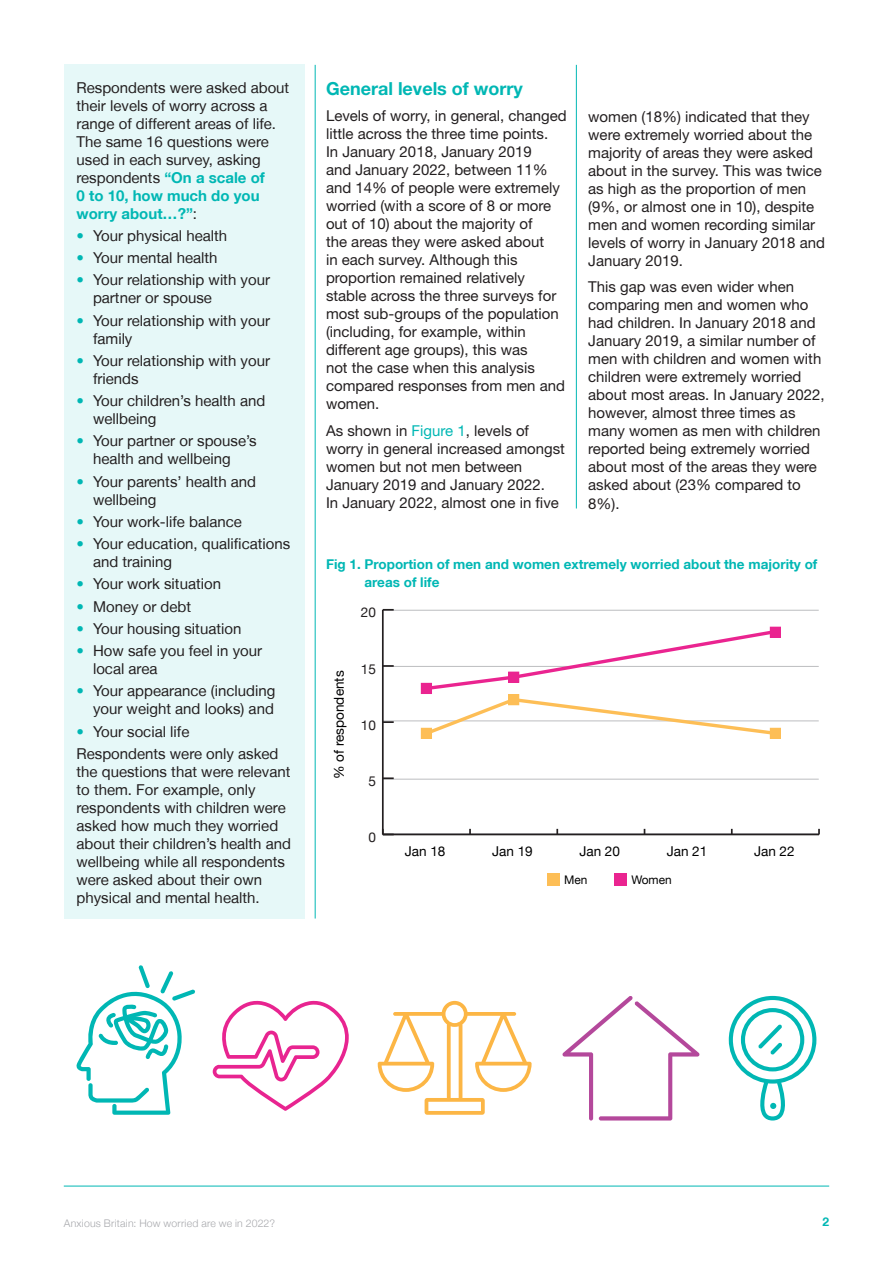
<style>
.page{position:relative;width:893px;height:1263px;background:#fff}
.page>*{position:absolute;margin:0;border:0;box-sizing:border-box;transform-origin:0 0}
.t1{font:700 18px "Helvetica Neue LT Std";color:#00b7b4}
.t2{font:15px/18px "Helvetica Neue LT Std";color:#231f20}
.t3{font:15px/18px "Helvetica Neue LT";color:#231f20}
.graph_title{font:700 13.5px/18px "Helvetica Neue LT";color:#00b7b4}
.t4{font:13.5px "Helvetica Neue";color:#000001}
.t5{font:13.5px "Helvetica Neue";color:#231f20}
.t6{font:700 12px "Helvetica Neue LT";color:#00b7b4}
.t7{font:11.85px "Helvetica Neue";color:#000001}
.t8{font:300 10.5px "Helvetica Neue";letter-spacing:.02em;color:#a8a9ad}
.s1{font-weight:700;color:#00b7b4}
.s2{color:#00b7b4}
</style>
<div class="page">
<div style="left:64px;top:64px;width:241px;height:854px;background:#e6f8f8"></div>
<svg style="left:76px;top:965px;width:119px;height:150px"></svg>
<svg style="left:213px;top:1000px;width:136px;height:111px"></svg>
<hr style="left:383px;top:833px;width:436px;height:1px;background:#bcbdc0">
<hr style="left:383px;top:610px;width:436px;height:1px;background:#bcbdc0">
<hr style="left:383px;top:666px;width:436px;height:1px;background:#bcbdc0">
<hr style="left:383px;top:721px;width:436px;height:1px;background:#bcbdc0">
<hr style="left:383px;top:779px;width:436px;height:1px;background:#bcbdc0">
<div style="left:547px;top:873px;width:13px;height:12px;background:#fdbe56"></div>
<div style="left:614px;top:873px;width:13px;height:12px;background:#ea2490"></div>
<hr style="left:383px;top:834px;width:436px;height:1px;background:#231f20">
<hr style="left:382px;top:610px;width:2px;height:224px;background:#231f20">
<svg style="left:382px;top:829px;width:12px;height:6px"></svg>
<svg style="left:383px;top:777px;width:11px;height:2px"></svg>
<svg style="left:383px;top:721px;width:11px;height:2px"></svg>
<svg style="left:384px;top:665px;width:10px;height:2px"></svg>
<svg style="left:383px;top:609px;width:11px;height:2px"></svg>
<svg style="left:422px;top:628px;width:357px;height:110px"></svg>
<div style="left:421px;top:728px;width:10px;height:10px;background:#fdbe56"></div>
<div style="left:421px;top:728px;width:11px;height:11px;border:1px solid #fdbe56"></div>
<div style="left:509px;top:694px;width:10px;height:11px;background:#fdbe56"></div>
<div style="left:508px;top:694px;width:11px;height:11px;border:1px solid #fdbe56"></div>
<div style="left:770px;top:728px;width:10px;height:10px;background:#fdbe56"></div>
<div style="left:770px;top:728px;width:11px;height:11px;border:1px solid #fdbe56"></div>
<div style="left:421px;top:683px;width:10px;height:10px;background:#ea2490"></div>
<div style="left:421px;top:683px;width:11px;height:11px;border:1px solid #ea2490"></div>
<div style="left:509px;top:672px;width:10px;height:10px;background:#ea2490"></div>
<div style="left:508px;top:672px;width:11px;height:11px;border:1px solid #ea2490"></div>
<div style="left:770px;top:627px;width:10px;height:10px;background:#ea2490"></div>
<div style="left:770px;top:627px;width:11px;height:11px;border:1px solid #ea2490"></div>
<hr style="left:64px;top:1186px;width:765px;height:1px;background:#00b7b4">
<hr style="left:315px;top:65px;width:1px;height:853px;background:#00b7b4">
<hr style="left:576px;top:65px;width:1px;height:443px;background:#00b7b4">
<svg style="left:378px;top:1001px;width:154px;height:114px"></svg>
<svg style="left:562px;top:996px;width:138px;height:124px"></svg>
<svg style="left:729px;top:996px;width:87px;height:124px"></svg>
<p class="t3" style="left:77px;top:78px;width:214px">Respondents were asked about their levels of worry across a range of different areas of life.<br>The same 16 questions were used in each survey, asking respondents <span class="s1">“On a scale of<br>0 to 10, how much do you worry about…?”</span>:</p>
<p class="t3" style="left:77px;top:226px;width:152px"><span class="s2">•</span> Your physical health</p>
<p class="t3" style="left:77px;top:249px;width:142px"><span class="s2">•</span> Your mental health</p>
<p class="t3" style="left:93px;top:271px;width:178px;text-indent:-16px"><span class="s2">•</span> Your relationship with your partner or spouse</p>
<p class="t3" style="left:93px;top:311px;width:178px;text-indent:-16px"><span class="s2">•</span> Your relationship with your family</p>
<p class="t3" style="left:93px;top:351px;width:178px;text-indent:-16px"><span class="s2">•</span> Your relationship with your friends</p>
<p class="t3" style="left:93px;top:392px;width:174px;text-indent:-16px"><span class="s2">•</span> Your children’s health and wellbeing</p>
<p class="t3" style="left:93px;top:432px;width:165px;text-indent:-16px"><span class="s2">•</span> Your partner or spouse’s health and wellbeing</p>
<p class="t3" style="left:93px;top:472px;width:165px;text-indent:-16px"><span class="s2">•</span> Your parents’ health and wellbeing</p>
<p class="t3" style="left:77px;top:512px;width:167px"><span class="s2">•</span> Your work-life balance</p>
<p class="t3" style="left:93px;top:535px;width:199px;text-indent:-16px"><span class="s2">•</span> Your education, qualifications and training</p>
<p class="t3" style="left:77px;top:575px;width:146px"><span class="s2">•</span> Your work situation</p>
<p class="t3" style="left:77px;top:597px;width:116px"><span class="s2">•</span> Money or debt</p>
<p class="t3" style="left:77px;top:619px;width:166px"><span class="s2">•</span> Your housing situation</p>
<p class="t3" style="left:93px;top:642px;width:171px;text-indent:-16px"><span class="s2">•</span> How safe you feel in your local area</p>
<p class="t3" style="left:77px;top:682px;width:200px;text-align:right"><span class="s2">•</span> Your appearance (including your weight and looks) and</p>
<p class="t3" style="left:77px;top:722px;width:114px"><span class="s2">•</span> Your social life</p>
<p class="t3" style="left:77px;top:744px;width:216px">Respondents were only asked the questions that were relevant to them. For example, only respondents with children were asked how much they worried about their children’s health and wellbeing while all respondents were asked about their own physical and mental health.</p>
<p class="t1" style="left:326px;top:77px;width:198px">General levels of worry</p>
<p class="t2" style="left:326px;top:107px;width:242px">Levels of worry, in general, changed little across the three time points.<br>In January 2018, January 2019<br>and January 2022, between 11% and 14% of people were extremely worried (with a score of 8 or more out of 10) about the majority of<br>the areas they were asked about<br>in each survey. Although this proportion remained relatively stable across the three surveys for most sub-groups of the population (including, for example, within different age groups), this was<br>not the case when this analysis compared responses from men and women.</p>
<p class="t2" style="left:326px;top:421px;width:240px">As shown in <span class="s2">Figure 1</span>, levels of worry in general increased amongst women but not men between<br>January 2019 and January 2022.<br>In January 2022, almost one in five</p>
<p class="t2" style="left:588px;top:107px;width:238px">women (18%) indicated that they were extremely worried about the majority of areas they were asked about in the survey. This was twice as high as the proportion of men (9%, or almost one in 10), despite men and women recording similar levels of worry in January 2018 and<br>January 2019.</p>
<p class="t2" style="left:588px;top:278px;width:238px">This gap was even wider when comparing men and women who had children. In January 2018 and<br>January 2019, a similar number of men with children and women with children were extremely worried about most areas. In January 2022, however, almost three times as many women as men with children reported being extremely worried about most of the areas they were asked about (23% compared to<br>8%).</p>
<p class="graph_title" style="left:364px;top:555px;width:454px;text-indent:-39px">Fig 1. Proportion of men and women extremely worried about the majority of areas of life</p>
<p class="t5" style="left:361px;top:603px;width:17px">20</p>
<p class="t4" style="left:329px;top:779px;width:110px;rotate:-90deg">% of respondents</p>
<p class="t5" style="left:361px;top:659px;width:17px">15</p>
<p class="t5" style="left:361px;top:715px;width:17px">10</p>
<p class="t5" style="left:368px;top:771px;width:9px">5</p>
<p class="t5" style="left:368px;top:827px;width:9px">0</p>
<p class="t4" style="left:405px;top:841px;width:42px">Jan 18</p>
<p class="t4" style="left:492px;top:841px;width:42px">Jan 19</p>
<p class="t4" style="left:579px;top:841px;width:42px">Jan 20</p>
<p class="t4" style="left:667px;top:841px;width:42px">Jan 21</p>
<p class="t4" style="left:754px;top:841px;width:42px">Jan 22</p>
<p class="t7" style="left:564px;top:871px;width:25px">Men</p>
<p class="t7" style="left:631px;top:871px;width:42px">Women</p>
<p class="t8" style="left:64px;top:1215px;width:213px">Anxious Britain: How worried are we in 2022?</p>
<p class="t6" style="left:822px;top:1214px;width:8px">2</p>
</div>
